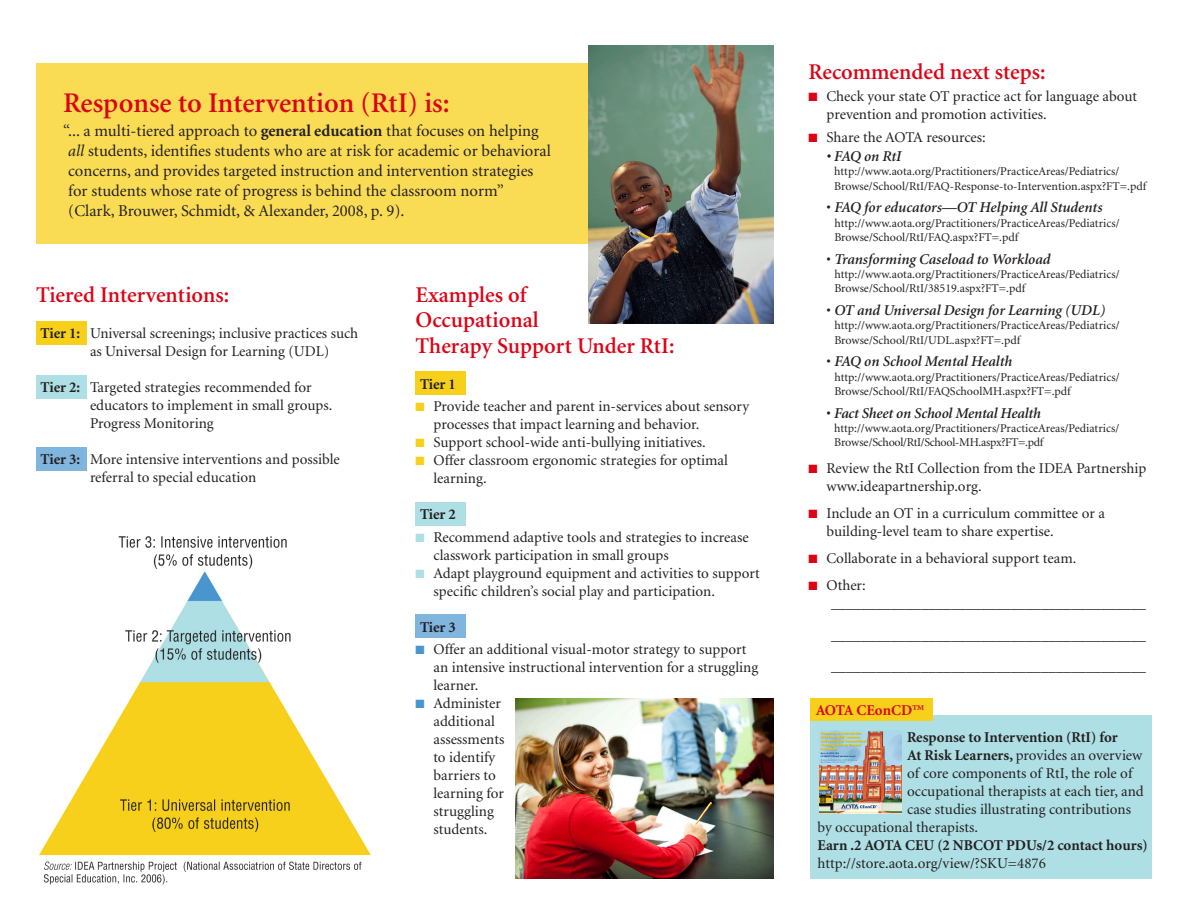
<style>
.page{position:relative;width:1188px;height:918px;background:#fff}
.page>*{position:absolute;margin:0;border:0;box-sizing:border-box;transform-origin:0 0}
.Subhead{font:600 28.5px "Minion";color:#db0416}
.Subhead-2{font:600 22.5px/25.5px "Minion";color:#db0416}
.t1{font:16.5px/19.8px "Minion";color:#231f20}
.Text_Bullet{font:15px/18px "Minion";color:#231f20}
.Text_Bullet-2{font:italic 600 15px "Minion";color:#231f20}
.t2{font:700 15px "Minion";color:#231f20}
.t3{font:700 15px "Minion";color:#db0416}
.Text_Bullet-3{font:12px/14.4px "Minion";color:#231f20}
.s1{font-weight:700}
.s2{font-style:italic}
.s3{color:#f7d01b}
.s4{color:#aedfe4}
.s5{color:#4995cf}
.s6{color:#db0416}
.s7{font-weight:400;font-style:normal}
</style>
<div class="page">
<div style="left:810px;top:715px;width:342px;height:163px;background:#aedfe4"></div>
<div style="left:36px;top:321px;width:50px;height:23px;background:#f7d01b"></div>
<div style="left:36px;top:376px;width:50px;height:23px;background:#aedfe4"></div>
<div style="left:36px;top:448px;width:50px;height:23px;background:#80b5dd"></div>
<div style="left:416px;top:371px;width:50px;height:23px;background:#f7d01b"></div>
<div style="left:416px;top:502px;width:50px;height:24px;background:#aedfe4"></div>
<div style="left:416px;top:614px;width:50px;height:24px;background:#80b5dd"></div>
<img style="left:39px;top:536px;width:332px;height:349px">
<div style="left:36px;top:63px;width:722px;height:180px;background:#f9dc54"></div>
<img style="left:588px;top:45px;width:186px;height:279px">
<img style="left:516px;top:698px;width:258px;height:180px">
<div style="left:810px;top:698px;width:123px;height:23px;background:#f7d01b"></div>
<img style="left:819px;top:731px;width:82px;height:82px">
<p class="Subhead" style="left:63px;top:88px;width:388px">Response to Intervention (RtI) is:</p>
<p class="t1" style="left:68px;top:122px;width:484px;text-indent:-5px">“... a multi-tiered approach to <span class="s1">general education</span> that focuses on helping <span class="s2">all</span> students, identifies students who are at risk for academic or behavioral concerns, and provides targeted instruction and intervention strategies for students whose rate of progress is behind the classroom norm” (Clark, Brouwer, Schmidt, &amp; Alexander, 2008, p. 9).</p>
<p class="Subhead-2" style="left:36px;top:283px;width:195px">Tiered Interventions:</p>
<p class="Text_Bullet" style="left:90px;top:325px;width:270px;text-indent:-50px"><span class="s1">Tier 1:</span> Universal screenings; inclusive practices such as Universal Design for Learning (UDL)</p>
<p class="Text_Bullet" style="left:90px;top:379px;width:244px;text-indent:-50px"><span class="s1">Tier 2:</span> Targeted strategies recommended for educators to implement in small groups.<br>Progress Monitoring</p>
<p class="Text_Bullet" style="left:90px;top:451px;width:251px;text-indent:-50px"><span class="s1">Tier 3:</span> More intensive interventions and possible referral to special education</p>
<p class="Subhead-2" style="left:416px;top:283px;width:261px">Examples of<br>Occupational<br>Therapy Support Under RtI:</p>
<p class="t2" style="left:420px;top:376px;width:38px">Tier 1</p>
<p class="Text_Bullet" style="left:434px;top:398px;width:317px;text-indent:-18px"><span class="s3">■</span> Provide teacher and parent in-services about sensory processes that impact learning and behavior.</p>
<p class="Text_Bullet" style="left:416px;top:434px;width:292px"><span class="s3">■</span> Support school-wide anti-bullying initiatives.</p>
<p class="Text_Bullet" style="left:434px;top:452px;width:296px;text-indent:-18px"><span class="s3">■</span> Offer classroom ergonomic strategies for optimal learning.</p>
<p class="t2" style="left:420px;top:507px;width:38px">Tier 2</p>
<p class="Text_Bullet" style="left:434px;top:529px;width:317px;text-indent:-18px"><span class="s4">■</span> Recommend adaptive tools and strategies to increase classwork participation in small groups</p>
<p class="Text_Bullet" style="left:434px;top:565px;width:328px;text-indent:-18px"><span class="s4">■</span> Adapt playground equipment and activities to support specific children’s social play and participation.</p>
<p class="t2" style="left:420px;top:619px;width:38px">Tier 3</p>
<p class="Text_Bullet" style="left:434px;top:641px;width:326px;text-indent:-18px"><span class="s5">■</span> Offer an additional visual-motor strategy to support an intensive instructional intervention for a struggling learner.</p>
<p class="Text_Bullet" style="left:434px;top:695px;width:72px;text-indent:-18px"><span class="s5">■</span> Administer additional assessments to identify barriers to learning for struggling students.</p>
<p class="Subhead-2" style="left:808px;top:59px;width:239px">Recommended next steps:</p>
<p class="Text_Bullet" style="left:826px;top:88px;width:312px;text-indent:-18px"><span class="s6">■</span> Check your state OT practice act for language about prevention and promotion activities.</p>
<p class="Text_Bullet" style="left:808px;top:128px;width:179px"><span class="s6">■</span> Share the AOTA resources:</p>
<p class="Text_Bullet-2" style="left:826px;top:149px;width:77px">• FAQ on RtI</p>
<p class="Text_Bullet-3" style="left:834px;top:165px;width:314px">http://www.aota.org/Practitioners/PracticeAreas/Pediatrics/<br>Browse/School/RtI/FAQ-Response-to-Intervention.aspx?FT=.pdf</p>
<p class="Text_Bullet-2" style="left:826px;top:200px;width:277px"><span class="s7">•</span> FAQ for educators—OT Helping All Students</p>
<p class="Text_Bullet-3" style="left:834px;top:216px;width:287px">http://www.aota.org/Practitioners/PracticeAreas/Pediatrics/<br>Browse/School/RtI/FAQ.aspx?FT=.pdf</p>
<p class="Text_Bullet-2" style="left:826px;top:251px;width:226px"><span class="s7">•</span> Transforming Caseload to Workload</p>
<p class="Text_Bullet-3" style="left:834px;top:267px;width:287px">http://www.aota.org/Practitioners/PracticeAreas/Pediatrics/<br>Browse/School/RtI/38519.aspx?FT=.pdf</p>
<p class="Text_Bullet-2" style="left:826px;top:303px;width:280px"><span class="s7">•</span> OT and Universal Design for Learning (UDL)</p>
<p class="Text_Bullet-3" style="left:834px;top:319px;width:287px">http://www.aota.org/Practitioners/PracticeAreas/Pediatrics/<br>Browse/School/RtI/UDL.aspx?FT=.pdf</p>
<p class="Text_Bullet-2" style="left:826px;top:354px;width:187px"><span class="s7">•</span> FAQ on School Mental Health</p>
<p class="Text_Bullet-3" style="left:834px;top:370px;width:287px">http://www.aota.org/Practitioners/PracticeAreas/Pediatrics/<br>Browse/School/RtI/FAQSchoolMH.aspx?FT=.pdf</p>
<p class="Text_Bullet-2" style="left:826px;top:405px;width:216px"><span class="s7">•</span> Fact Sheet on School Mental Health</p>
<p class="Text_Bullet-3" style="left:834px;top:421px;width:287px">http://www.aota.org/Practitioners/PracticeAreas/Pediatrics/<br>Browse/School/RtI/School-MH.aspx?FT=.pdf</p>
<p class="Text_Bullet" style="left:826px;top:460px;width:321px;text-indent:-18px"><span class="s6">■</span> Review the RtI Collection from the IDEA Partnership www.ideapartnership.org.</p>
<p class="Text_Bullet" style="left:826px;top:505px;width:280px;text-indent:-18px"><span class="s6">■</span> Include an OT in a curriculum committee or a building-level team to share expertise.</p>
<p class="Text_Bullet" style="left:808px;top:550px;width:269px"><span class="s6">■</span> Collaborate in a behavioral support team.</p>
<p class="Text_Bullet" style="left:808px;top:577px;width:59px"><span class="s6">■</span> Other:</p>
<p class="Text_Bullet" style="left:831px;top:595px;width:316px">__________________________________________</p>
<p class="Text_Bullet" style="left:831px;top:627px;width:316px">__________________________________________</p>
<p class="Text_Bullet" style="left:831px;top:658px;width:316px">__________________________________________</p>
<p class="t3" style="left:816px;top:703px;width:110px">AOTA CEonCD™</p>
<p class="t2" style="left:907px;top:730px;width:212px">Response to Intervention (RtI) for</p>
<p class="Text_Bullet" style="left:907px;top:747px;width:237px"><span class="s1">At Risk Learners,</span> provides an overview</p>
<p class="Text_Bullet" style="left:907px;top:765px;width:227px">of core components of RtI, the role of</p>
<p class="Text_Bullet" style="left:907px;top:783px;width:238px">occupational therapists at each tier, and</p>
<p class="Text_Bullet" style="left:907px;top:801px;width:225px">case studies illustrating contributions</p>
<p class="Text_Bullet" style="left:818px;top:819px;width:162px">by occupational therapists.</p>
<p class="t2" style="left:818px;top:838px;width:332px">Earn .2 AOTA CEU (2 NBCOT PDUs/2 contact hours)</p>
<p class="Text_Bullet" style="left:818px;top:855px;width:230px">http://store.aota.org/view/?SKU=4876</p>
</div>
